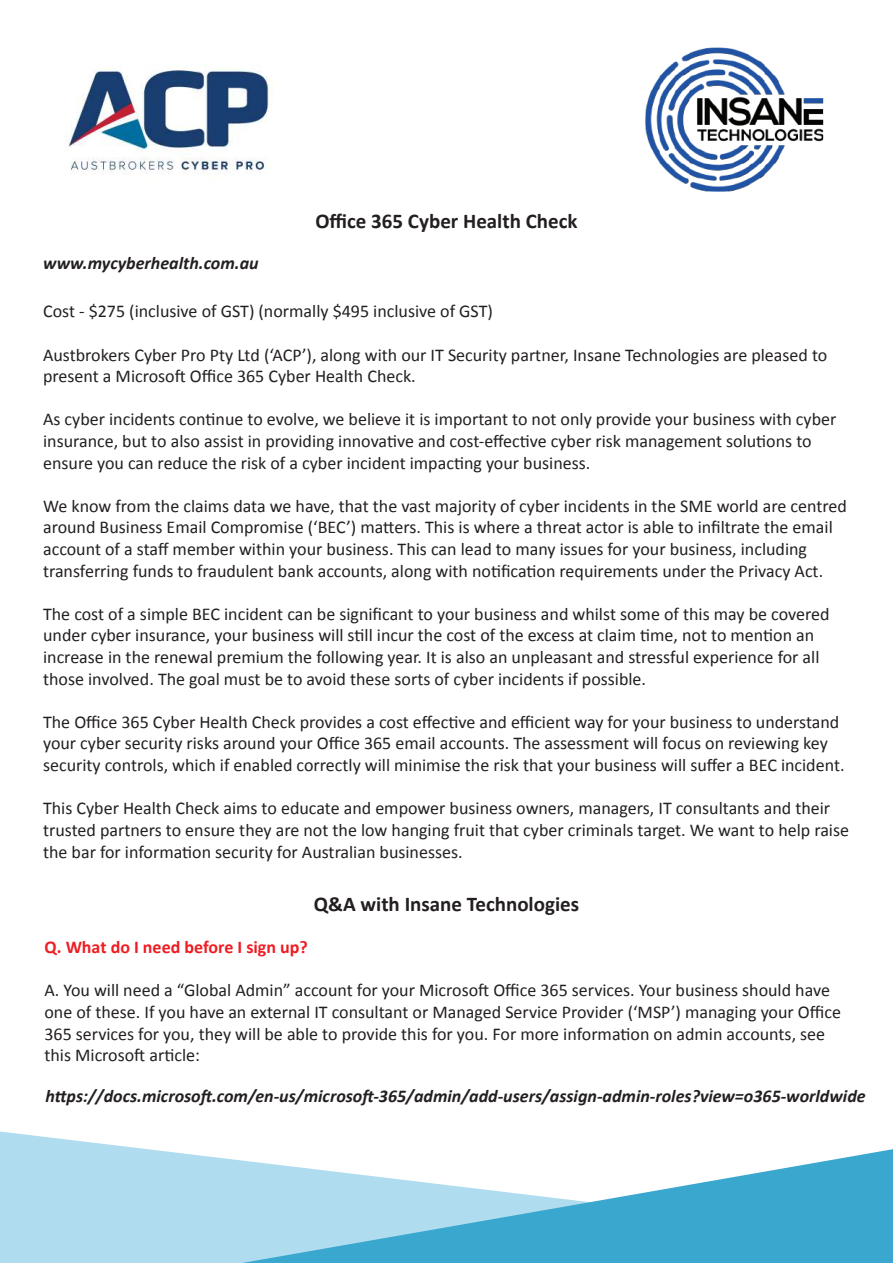
<style>
.page{position:relative;width:893px;height:1263px;background:#fff}
.page>*{position:absolute;margin:0;border:0;box-sizing:border-box;transform-origin:0 0}
.t1{font:700 21px "Calibri";color:#231f20}
.t2{font:18px/21.6px "Calibri";color:#231f20}
.t3{font:italic 700 18px "Calibri";color:#231f20}
.t4{font:700 18px "Calibri";color:#ee1d23}
</style>
<div class="page">
<img style="left:66px;top:65px;width:203px;height:110px">
<img style="left:645px;top:47px;width:178px;height:145px">
<svg style="left:0;top:1131px;width:242px;height:132px;background:#b8dff0"></svg>
<svg style="left:242px;top:1149px;width:651px;height:114px"></svg>
<p class="t3" style="left:43px;top:252px;width:217px">www.mycyberhealth.com.au</p>
<p class="t1" style="left:315px;top:207px;width:264px">Office 365 Cyber Health Check</p>
<p class="t2" style="left:43px;top:300px;width:451px">Cost - $275 (inclusive of GST) (normally $495 inclusive of GST)</p>
<p class="t2" style="left:43px;top:343px;width:786px">Austbrokers Cyber Pro Pty Ltd (‘ACP’), along with our IT Security partner, Insane Technologies are pleased to present a Microsoft Office 365 Cyber Health Check.</p>
<p class="t2" style="left:43px;top:408px;width:795px">As cyber incidents continue to evolve, we believe it is important to not only provide your business with cyber insurance, but to also assist in providing innovative and cost-effective cyber risk management solutions to ensure you can reduce the risk of a cyber incident impacting your business.</p>
<p class="t2" style="left:43px;top:494px;width:805px">We know from the claims data we have, that the vast majority of cyber incidents in the SME world are centred around Business Email Compromise (‘BEC’) matters. This is where a threat actor is able to infiltrate the email account of a staff member within your business. This can lead to many issues for your business, including transferring funds to fraudulent bank accounts, along with notification requirements under the Privacy Act.</p>
<p class="t2" style="left:43px;top:602px;width:788px">The cost of a simple BEC incident can be significant to your business and whilst some of this may be covered under cyber insurance, your business will still incur the cost of the excess at claim time, not to mention an increase in the renewal premium the following year. It is also an unpleasant and stressful experience for all those involved. The goal must be to avoid these sorts of cyber incidents if possible.</p>
<p class="t2" style="left:43px;top:710px;width:803px">The Office 365 Cyber Health Check provides a cost effective and efficient way for your business to understand your cyber security risks around your Office 365 email accounts. The assessment will focus on reviewing key security controls, which if enabled correctly will minimise the risk that your business will suffer a BEC incident.</p>
<p class="t2" style="left:43px;top:797px;width:807px">This Cyber Health Check aims to educate and empower business owners, managers, IT consultants and their trusted partners to ensure they are not the low hanging fruit that cyber criminals target. We want to help raise the bar for information security for Australian businesses.</p>
<p class="t1" style="left:314px;top:891px;width:267px">Q&amp;A with Insane Technologies</p>
<p class="t4" style="left:44px;top:936px;width:265px">Q. What do I need before I sign up?</p>
<p class="t2" style="left:44px;top:979px;width:798px">A. You will need a “Global Admin” account for your Microsoft Office 365 services. Your business should have one of these. If you have an external IT consultant or Managed Service Provider (‘MSP’) managing your Office 365 services for you, they will be able to provide this for you. For more information on admin accounts, see this Microsoft article:</p>
<p class="t3" style="left:45px;top:1085px;width:822px">https://docs.microsoft.com/en-us/microsoft-365/admin/add-users/assign-admin-roles?view=o365-worldwide</p>
</div>
